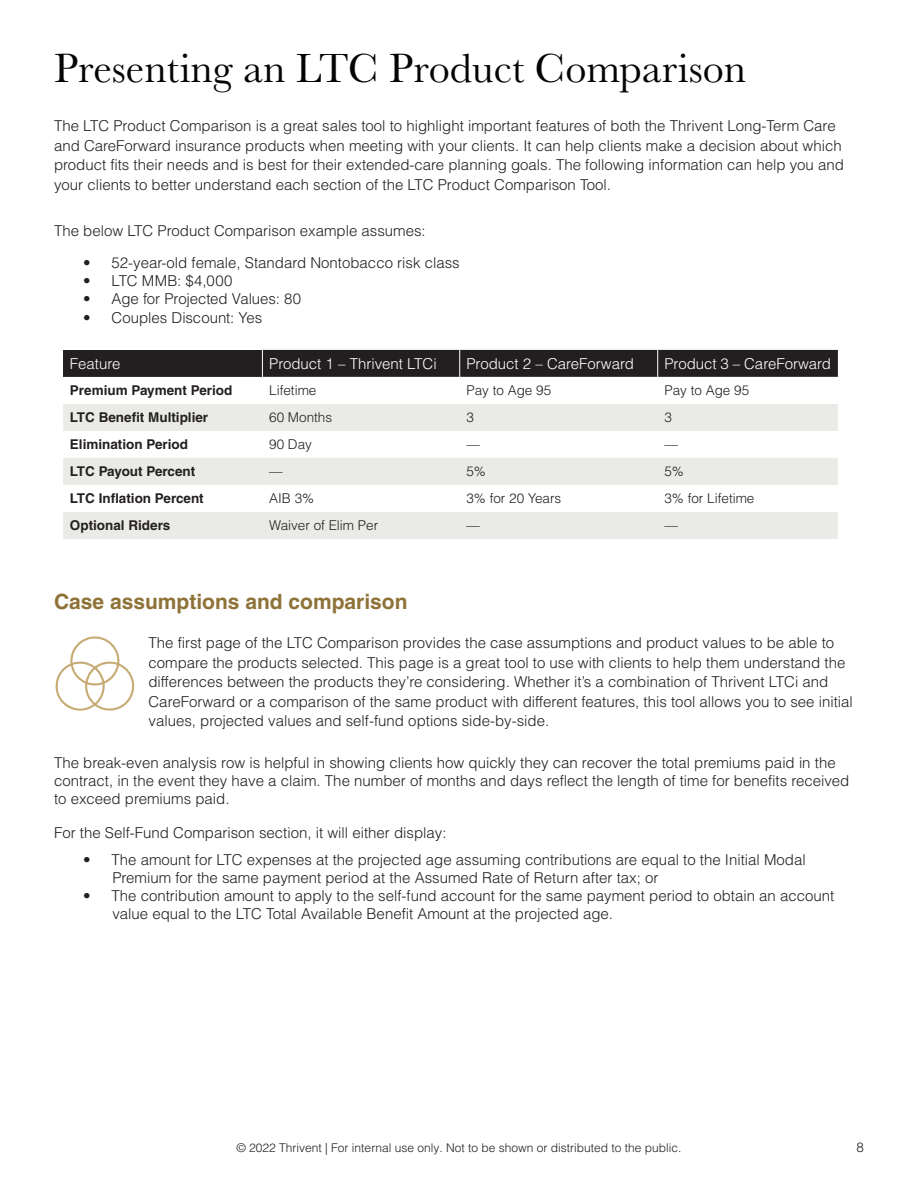
<style>
.page{position:relative;width:918px;height:1188px;background:#fff}
.page>*{position:absolute;margin:0;border:0;box-sizing:border-box;transform-origin:0 0}
.t1{font:42px "Baskerville URW";color:#040503}
.t2{font:700 21px "Helvetica LT Pro";color:#8e7238}
.Text{font:300 15px/19.5px "Helvetica LT Pro";color:#231f20}
.Text-2{font:300 15px "Helvetica LT Pro";color:#fff}
.t3{font:700 13.5px "Helvetica LT Pro";color:#231f20}
.t4{font:300 13.5px "Helvetica LT Pro";color:#231f20}
.t5{font:300 12px "Helvetica LT Pro";color:#231f20}
</style>
<div class="page">
<div style="left:63px;top:350px;width:199px;height:27px;background:#231f20"></div>
<svg style="left:63px;top:404px;width:775px;height:135px;fill:#eaeae7"></svg>
<div style="left:262px;top:350px;width:576px;height:27px;background:#231f20"></div>
<svg style="left:55px;top:636px;width:80px;height:75px"></svg>
<p class="t1" style="left:54px;top:40px;width:694px">Presenting an LTC Product Comparison</p>
<p class="Text" style="left:54px;top:116px;width:791px">The LTC Product Comparison is a great sales tool to highlight important features of both the Thrivent Long-Term Care and CareForward insurance products when meeting with your clients. It can help clients make a decision about which product fits their needs and is best for their extended-care planning goals. The following information can help you and your clients to better understand each section of the LTC Product Comparison Tool.</p>
<p class="Text" style="left:54px;top:221px;width:373px">The below LTC Product Comparison example assumes:</p>
<p class="Text" style="left:83px;top:253px;width:378px">• 52-year-old female, Standard Nontobacco risk class</p>
<p class="Text" style="left:83px;top:271px;width:151px">• LTC MMB: $4,000</p>
<p class="Text" style="left:83px;top:289px;width:219px">• Age for Projected Values: 80</p>
<p class="Text" style="left:83px;top:308px;width:181px">• Couples Discount: Yes</p>
<p class="Text-2" style="left:70px;top:354px;width:52px">Feature</p>
<p class="Text-2" style="left:269px;top:354px;width:169px">Product 1 – Thrivent LTCi</p>
<p class="Text-2" style="left:466px;top:354px;width:169px">Product 2 – CareForward</p>
<p class="Text-2" style="left:664px;top:354px;width:168px">Product 3 – CareForward</p>
<p class="t3" style="left:70px;top:382px;width:164px">Premium Payment Period</p>
<p class="t4" style="left:269px;top:382px;width:49px">Lifetime</p>
<p class="t4" style="left:466px;top:382px;width:86px">Pay to Age 95</p>
<p class="t4" style="left:664px;top:382px;width:86px">Pay to Age 95</p>
<p class="t3" style="left:70px;top:409px;width:140px">LTC Benefit Multiplier</p>
<p class="t4" style="left:269px;top:409px;width:65px">60 Months</p>
<p class="t4" style="left:466px;top:409px;width:9px">3</p>
<p class="t4" style="left:664px;top:409px;width:9px">3</p>
<p class="t3" style="left:70px;top:436px;width:120px">Elimination Period</p>
<p class="t4" style="left:269px;top:436px;width:44px">90 Day</p>
<p class="t4" style="left:466px;top:436px;width:15px">—</p>
<p class="t4" style="left:664px;top:436px;width:15px">—</p>
<p class="t3" style="left:70px;top:463px;width:127px">LTC Payout Percent</p>
<p class="t4" style="left:269px;top:463px;width:15px">—</p>
<p class="t4" style="left:466px;top:463px;width:21px">5%</p>
<p class="t4" style="left:664px;top:463px;width:21px">5%</p>
<p class="t3" style="left:70px;top:490px;width:135px">LTC Inflation Percent</p>
<p class="t4" style="left:269px;top:490px;width:47px">AIB 3%</p>
<p class="t4" style="left:466px;top:490px;width:96px">3% for 20 Years</p>
<p class="t4" style="left:664px;top:490px;width:92px">3% for Lifetime</p>
<p class="t3" style="left:70px;top:517px;width:102px">Optional Riders</p>
<p class="t4" style="left:269px;top:517px;width:111px">Waiver of Elim Per</p>
<p class="t4" style="left:466px;top:517px;width:15px">—</p>
<p class="t4" style="left:664px;top:517px;width:15px">—</p>
<p class="t2" style="left:54px;top:589px;width:355px">Case assumptions and comparison</p>
<p class="Text" style="left:148px;top:633px;width:706px">The first page of the LTC Comparison provides the case assumptions and product values to be able to compare the products selected. This page is a great tool to use with clients to help them understand the differences between the products they’re considering. Whether it’s a combination of Thrivent LTCi and CareForward or a comparison of the same product with different features, this tool allows you to see initial values, projected values and self-fund options side-by-side.</p>
<p class="Text" style="left:54px;top:754px;width:797px;line-height:18px">The break-even analysis row is helpful in showing clients how quickly they can recover the total premiums paid in the contract, in the event they have a claim. The number of months and days reflect the length of time for benefits received to exceed premiums paid.</p>
<p class="Text" style="left:54px;top:823px;width:394px">For the Self-Fund Comparison section, it will either display:</p>
<p class="Text" style="left:112px;top:851px;width:695px;line-height:18px;text-indent:-29px">• The amount for LTC expenses at the projected age assuming contributions are equal to the Initial Modal<br>Premium for the same payment period at the Assumed Rate of Return after tax; or</p>
<p class="Text" style="left:112px;top:887px;width:724px;line-height:18px;text-indent:-29px">• The contribution amount to apply to the self-fund account for the same payment period to obtain an account value equal to the LTC Total Available Benefit Amount at the projected age.</p>
<p class="t5" style="left:236px;top:1140px;width:447px">© 2022 Thrivent | For internal use only. Not to be shown or distributed to the public.</p>
<p class="t4" style="left:856px;top:1139px;width:9px">8</p>
</div>
